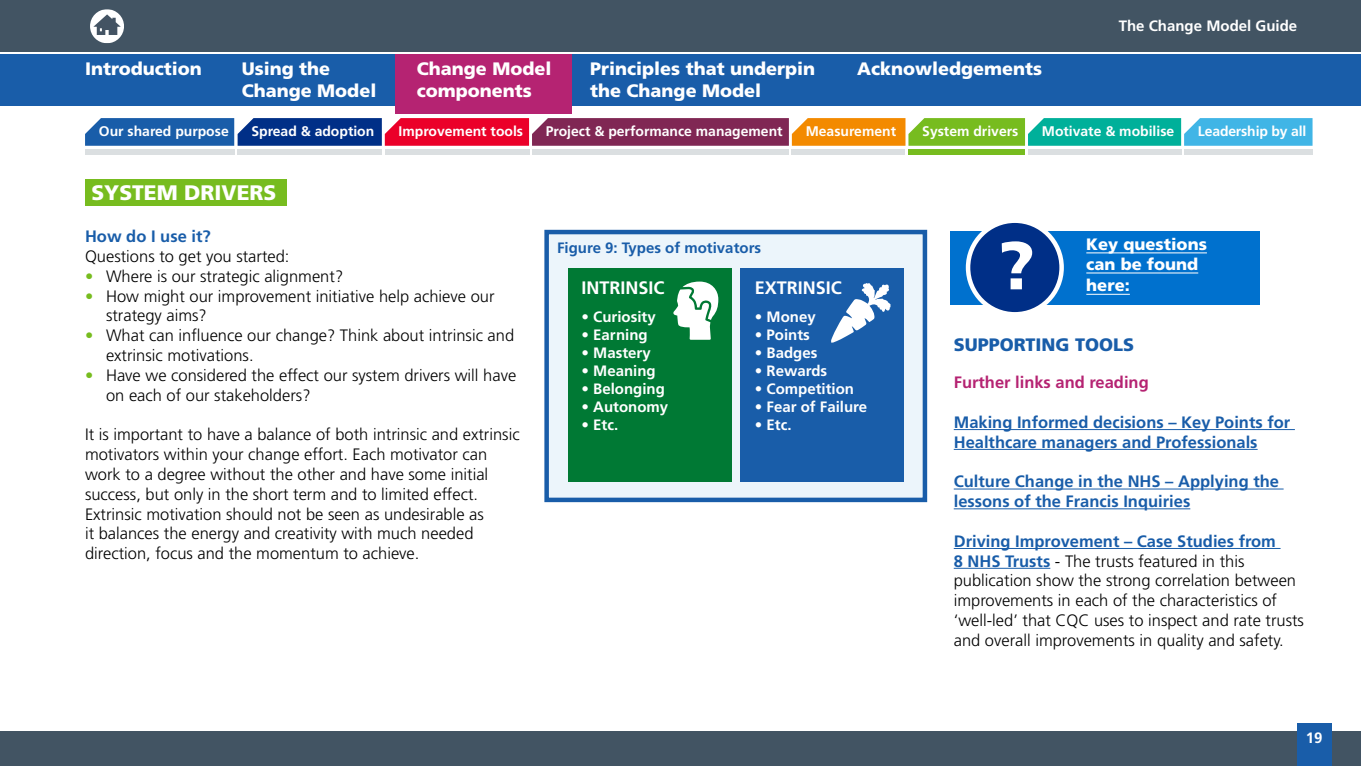
<style>
.page{position:relative;width:1361px;height:766px;background:#fff}
.page>*{position:absolute;margin:0;border:0;box-sizing:border-box;transform-origin:0 0}
.t1{font:900 67.5px "Frutiger LT Std";color:#fff}
.t2{font:900 21px "Frutiger";color:#fff}
.t3{font:900 18px "Frutiger LT Std";color:#fff}
.t4{font:700 18px "Frutiger";color:#fff}
.t5{font:900 18px "Frutiger LT Std";color:#195da9}
.t6{font:300 16.5px/19.8px "Frutiger LT Std";color:#000}
.t7{font:700 16.5px/19.8px "Frutiger LT Std";color:#195da9}
.t8{font:900 16.5px/20.1px "Frutiger LT Std";color:#fff}
.t9{font:700 16.5px "Frutiger LT Std";color:#b52372}
.t10{font:700 15px "Frutiger";color:#fff}
.t11{font:700 15px "Frutiger LT Std";color:#195da9}
.t12{font:700 15px "Frutiger LT Std";color:#fff}
.t13{font:700 13.95px "Frutiger";color:#fff}
.s1{color:#77bc1f}
.s2{font-weight:700;color:#195da9}
</style>
<div class="page">
<div style="left:0;top:54px;width:1361px;height:51px;background:#195da9"></div>
<div style="left:0;top:0;width:1361px;height:51px;background:#425463"></div>
<svg style="left:90px;top:9px;width:34px;height:34px"></svg>
<div style="left:0;top:731px;width:1361px;height:34px;background:#425463"></div>
<div style="left:1297px;top:723px;width:34px;height:42px;background:#195da9"></div>
<div style="left:85px;top:179px;width:201px;height:26px;background:#77bc1f"></div>
<svg style="left:85px;top:118px;width:1227px;height:28px;background:#6c6a73"></svg>
<div style="left:85px;top:149px;width:149px;height:6px;background:#dbdfe1"></div>
<div style="left:237px;top:149px;width:144px;height:6px;background:#dbdfe1"></div>
<div style="left:385px;top:149px;width:144px;height:6px;background:#dbdfe1"></div>
<div style="left:532px;top:149px;width:257px;height:6px;background:#dbdfe1"></div>
<div style="left:791px;top:149px;width:114px;height:6px;background:#dbdfe1"></div>
<div style="left:908px;top:149px;width:117px;height:6px;background:#77bc1f"></div>
<div style="left:1028px;top:149px;width:153px;height:6px;background:#dbdfe1"></div>
<div style="left:1184px;top:149px;width:128px;height:6px;background:#dbdfe1"></div>
<div style="left:951px;top:231px;width:309px;height:74px;background:#0071ce"></div>
<div style="left:968px;top:221px;width:93px;height:93px;background:#002f87;border-radius:50%"></div>
<div style="left:966px;top:218px;width:98px;height:98px;border:4px solid #fff;border-radius:50%"></div>
<hr style="left:954px;top:429px;width:341px;height:1px;background:#195da9">
<hr style="left:954px;top:449px;width:303px;height:1px;background:#195da9">
<hr style="left:954px;top:488px;width:329px;height:1px;background:#195da9">
<hr style="left:954px;top:508px;width:236px;height:1px;background:#195da9">
<hr style="left:954px;top:548px;width:326px;height:1px;background:#195da9">
<hr style="left:954px;top:567px;width:96px;height:1px;background:#195da9">
<div style="left:544px;top:230px;width:383px;height:272px;background:#ecf5fb;border:4px solid #195da9"></div>
<div style="left:568px;top:268px;width:163px;height:214px;background:#007934"></div>
<div style="left:740px;top:268px;width:164px;height:214px;background:#195da9"></div>
<svg style="left:831px;top:283px;width:59px;height:59px"></svg>
<svg style="left:673px;top:281px;width:45px;height:58px"></svg>
<div style="left:395px;top:54px;width:176px;height:60px;background:#b52372"></div>
<hr style="left:1086px;top:252px;width:121px;height:1px;background:#fff">
<hr style="left:1086px;top:272px;width:112px;height:1px;background:#fff">
<hr style="left:1086px;top:294px;width:44px;height:1px;background:#fff">
<p class="t3" style="left:85px;top:58px;width:118px">Introduction</p>
<p class="t3" style="left:242px;top:58px;width:90px">Using the</p>
<p class="t3" style="left:242px;top:80px;width:136px">Change Model</p>
<p class="t3" style="left:417px;top:58px;width:136px">Change Model</p>
<p class="t3" style="left:417px;top:80px;width:117px">components</p>
<p class="t3" style="left:590px;top:58px;width:227px">Principles that underpin</p>
<p class="t3" style="left:590px;top:80px;width:173px">the Change Model</p>
<p class="t3" style="left:857px;top:58px;width:187px">Acknowledgements</p>
<p class="t12" style="left:1118px;top:17px;width:180px">The Change Model Guide</p>
<p class="t13" style="left:99px;top:123px;width:131px">Our shared purpose</p>
<p class="t13" style="left:251px;top:123px;width:124px">Spread &amp; adoption</p>
<p class="t13" style="left:399px;top:123px;width:126px">Improvement tools</p>
<p class="t13" style="left:546px;top:123px;width:238px">Project &amp; performance management</p>
<p class="t13" style="left:805px;top:123px;width:92px">Measurement</p>
<p class="t13" style="left:922px;top:123px;width:98px">System drivers</p>
<p class="t13" style="left:1042px;top:123px;width:134px">Motivate &amp; mobilise</p>
<p class="t13" style="left:1198px;top:123px;width:110px">Leadership by all</p>
<p class="t2" style="left:91px;top:179px;width:186px">SYSTEM DRIVERS</p>
<p class="t7" style="left:85px;top:226px;width:127px">How do I use it?</p>
<p class="t6" style="left:85px;top:246px;width:206px">Questions to get you started:</p>
<p class="t6" style="left:85px;top:266px;width:260px"><span class="s1">•</span> Where is our strategic alignment?</p>
<p class="t6" style="left:106px;top:286px;width:390px;text-indent:-21px"><span class="s1">•</span> How might our improvement initiative help achieve our strategy aims?</p>
<p class="t6" style="left:106px;top:326px;width:410px;text-indent:-21px"><span class="s1">•</span> What can influence our change? Think about intrinsic and extrinsic motivations.</p>
<p class="t6" style="left:106px;top:365px;width:412px;text-indent:-21px"><span class="s1">•</span> Have we considered the effect our system drivers will have on each of our stakeholders?</p>
<p class="t6" style="left:85px;top:425px;width:436px">It is important to have a balance of both intrinsic and extrinsic motivators within your change effort. Each motivator can work to a degree without the other and have some initial success, but only in the short term and to limited effect.<br>Extrinsic motivation should not be seen as undesirable as<br>it balances the energy and creativity with much needed direction, focus and the momentum to achieve.</p>
<p class="t11" style="left:557px;top:239px;width:205px">Figure 9: Types of motivators</p>
<p class="t4" style="left:581px;top:277px;width:85px">INTRINSIC</p>
<p class="t10" style="left:581px;top:307px;width:76px">• Curiosity</p>
<p class="t10" style="left:581px;top:325px;width:68px">• Earning</p>
<p class="t10" style="left:581px;top:343px;width:71px">• Mastery</p>
<p class="t10" style="left:581px;top:361px;width:76px">• Meaning</p>
<p class="t10" style="left:581px;top:379px;width:85px">• Belonging</p>
<p class="t10" style="left:581px;top:397px;width:88px">• Autonomy</p>
<p class="t10" style="left:581px;top:415px;width:38px">• Etc.</p>
<p class="t4" style="left:755px;top:277px;width:89px">EXTRINSIC</p>
<p class="t10" style="left:755px;top:307px;width:62px">• Money</p>
<p class="t10" style="left:755px;top:325px;width:57px">• Points</p>
<p class="t10" style="left:755px;top:343px;width:64px">• Badges</p>
<p class="t10" style="left:755px;top:361px;width:74px">• Rewards</p>
<p class="t10" style="left:755px;top:379px;width:101px">• Competition</p>
<p class="t10" style="left:755px;top:397px;width:114px">• Fear of Failure</p>
<p class="t10" style="left:755px;top:415px;width:38px">• Etc.</p>
<p class="t1" style="left:997px;top:225px;width:39px">?</p>
<p class="t8" style="left:1086px;top:234px;width:122px">Key questions can be found</p>
<p class="t8" style="left:1086px;top:275px;width:45px">here:</p>
<p class="t5" style="left:954px;top:334px;width:182px">SUPPORTING TOOLS</p>
<p class="t9" style="left:954px;top:373px;width:196px">Further links and reading</p>
<p class="t7" style="left:954px;top:412px;width:338px">Making Informed decisions – Key Points for<br>Healthcare managers and Professionals</p>
<p class="t7" style="left:954px;top:471px;width:327px">Culture Change in the NHS – Applying the lessons of the Francis Inquiries</p>
<p class="t6" style="left:954px;top:531px;width:352px"><span class="s2">Driving Improvement – Case Studies from<br>8 NHS Trusts</span> - The trusts featured in this publication show the strong correlation between improvements in each of the characteristics of ‘well-led’ that CQC uses to inspect and rate trusts and overall improvements in quality and safety.</p>
<p class="t12" style="left:1306px;top:729px;width:18px">19</p>
</div>
